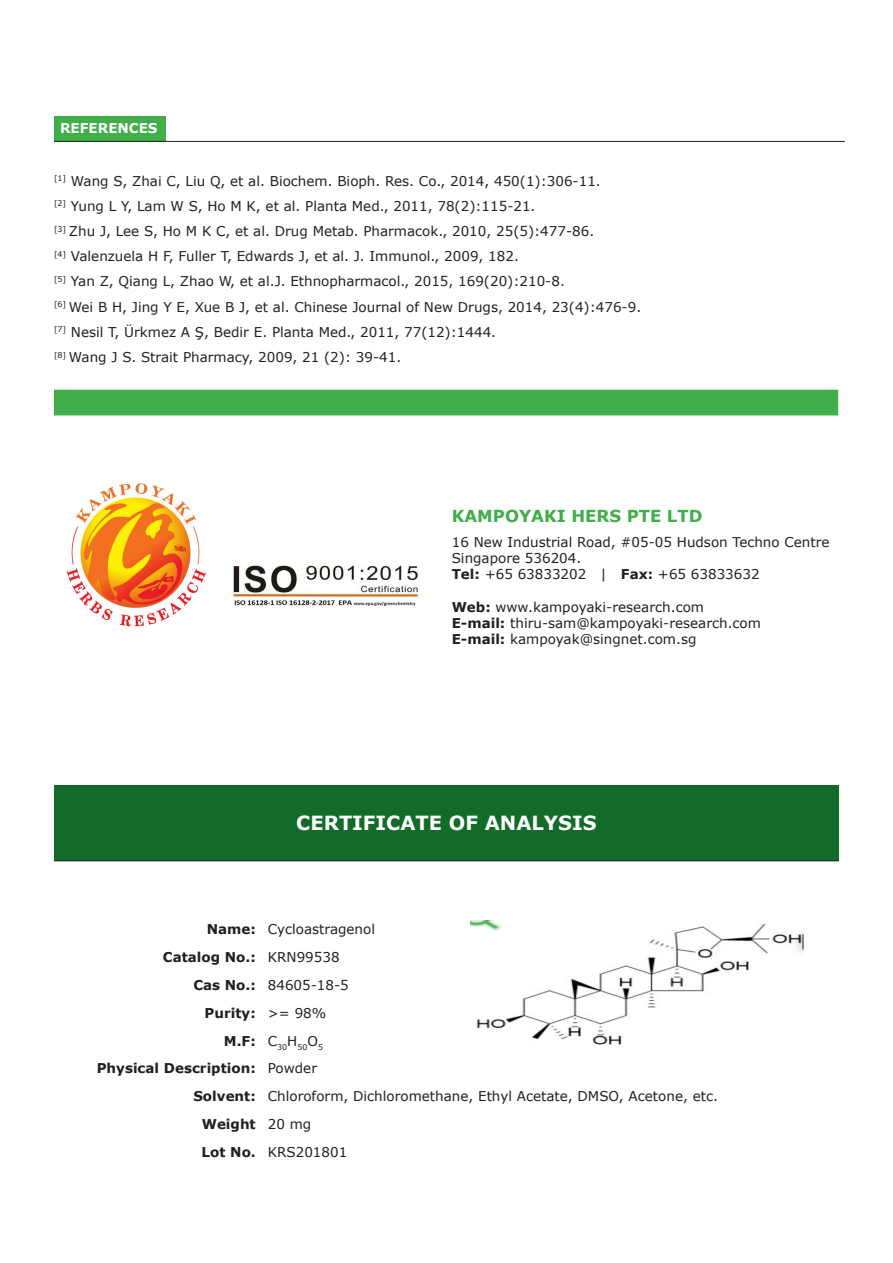
<style>
.page{position:relative;width:893px;height:1263px;background:#fff}
.page>*{position:absolute;margin:0;border:0;box-sizing:border-box;transform-origin:0 0}
.t1{font:700 19.5px "Verdana";color:#fff}
.t2{font:700 16.5px "Verdana";color:#40ae49}
.t3{font:13.5px "Verdana";color:#231f20}
.t4{font:700 13.5px "Verdana";color:#231f20}
.t5{font:700 13.5px "Verdana";color:#fff}
.t6{font:7.8px "Verdana";color:#231f20}
.s1{font-weight:700}
</style>
<div class="page">
<div style="left:54px;top:116px;width:112px;height:25px;background:#40ae49"></div>
<hr style="left:54px;top:141px;width:112px;height:1px;background:#231f20">
<hr style="left:166px;top:141px;width:679px;height:1px;background:#231f20">
<div style="left:54px;top:390px;width:784px;height:25px;background:#40ae49"></div>
<img style="left:66px;top:483px;width:140px;height:144px">
<img style="left:232px;top:565px;width:187px;height:41px">
<div style="left:54px;top:785px;width:785px;height:76px;background:#136b29"></div>
<hr style="left:54px;top:860px;width:208px;height:1px;background:#231f20">
<hr style="left:262px;top:860px;width:208px;height:1px;background:#231f20">
<hr style="left:470px;top:860px;width:369px;height:1px;background:#231f20">
<img style="left:471px;top:921px;width:333px;height:124px">
<p class="t5" style="left:60px;top:119px;width:99px">REFERENCES</p>
<p class="t3" style="left:54px;top:172px;width:548px"><sup>[1]</sup> Wang S, Zhai C, Liu Q, et al. Biochem. Bioph. Res. Co., 2014, 450(1):306-11.</p>
<p class="t3" style="left:54px;top:197px;width:483px"><sup>[2]</sup> Yung L Y, Lam W S, Ho M K, et al. Planta Med., 2011, 78(2):115-21.</p>
<p class="t3" style="left:54px;top:223px;width:542px"><sup>[3]</sup> Zhu J, Lee S, Ho M K C, et al. Drug Metab. Pharmacok., 2010, 25(5):477-86.</p>
<p class="t3" style="left:54px;top:248px;width:466px"><sup>[4]</sup> Valenzuela H F, Fuller T, Edwards J, et al. J. Immunol., 2009, 182.</p>
<p class="t3" style="left:54px;top:273px;width:512px"><sup>[5]</sup> Yan Z, Qiang L, Zhao W, et al.J. Ethnopharmacol., 2015, 169(20):210-8.</p>
<p class="t3" style="left:54px;top:298px;width:589px"><sup>[6]</sup> Wei B H, Jing Y E, Xue B J, et al. Chinese Journal of New Drugs, 2014, 23(4):476-9.</p>
<p class="t3" style="left:54px;top:323px;width:444px"><sup>[7]</sup> Nesil T, Ürkmez A Ş, Bedir E. Planta Med., 2011, 77(12):1444.</p>
<p class="t3" style="left:54px;top:349px;width:349px"><sup>[8]</sup> Wang J S. Strait Pharmacy, 2009, 21 (2): 39-41.</p>
<p class="t2" style="left:452px;top:505px;width:252px">KAMPOYAKI HERS PTE LTD</p>
<p class="t3" style="left:452px;top:533px;width:379px">16 New Industrial Road, #05-05 Hudson Techno Centre</p>
<p class="t3" style="left:452px;top:549px;width:131px">Singapore 536204.</p>
<p class="t3" style="left:452px;top:566px;width:309px"><span class="s1">Tel:</span> +65 63833202 | <span class="s1">Fax:</span> +65 63833632</p>
<p class="t3" style="left:452px;top:598px;width:254px"><span class="s1">Web:</span> www.kampoyaki-research.com</p>
<p class="t3" style="left:452px;top:614px;width:311px"><span class="s1">E-mail:</span> thiru-sam@kampoyaki-research.com</p>
<p class="t3" style="left:452px;top:630px;width:246px"><span class="s1">E-mail:</span> kampoyak@singnet.com.sg</p>
<p class="t1" style="left:296px;top:810px;width:302px">CERTIFICATE OF ANALYSIS</p>
<p class="t4" style="left:207px;top:921px;width:51px">Name:</p>
<p class="t3" style="left:268px;top:921px;width:109px">Cycloastragenol</p>
<p class="t4" style="left:163px;top:948px;width:94px">Catalog No.:</p>
<p class="t3" style="left:268px;top:949px;width:73px">KRN99538</p>
<p class="t4" style="left:193px;top:976px;width:64px">Cas No.:</p>
<p class="t3" style="left:268px;top:976px;width:82px">84605-18-5</p>
<p class="t4" style="left:205px;top:1004px;width:53px">Purity:</p>
<p class="t3" style="left:268px;top:1004px;width:60px">&gt;= 98%</p>
<p class="t4" style="left:224px;top:1032px;width:33px">M.F:</p>
<p class="t6" style="left:268px;top:1042px;width:57px"><sup>C</sup>30<sup>H</sup>50<sup>O</sup>5</p>
<p class="t4" style="left:97px;top:1060px;width:161px">Physical Description:</p>
<p class="t3" style="left:268px;top:1060px;width:51px">Powder</p>
<p class="t4" style="left:193px;top:1087px;width:64px">Solvent:</p>
<p class="t3" style="left:268px;top:1088px;width:452px">Chloroform, Dichloromethane, Ethyl Acetate, DMSO, Acetone, etc.</p>
<p class="t4" style="left:202px;top:1115px;width:56px">Weight</p>
<p class="t3" style="left:268px;top:1115px;width:45px">20 mg</p>
<p class="t4" style="left:202px;top:1143px;width:56px">Lot No.</p>
<p class="t3" style="left:268px;top:1143px;width:81px">KRS201801</p>
</div>
